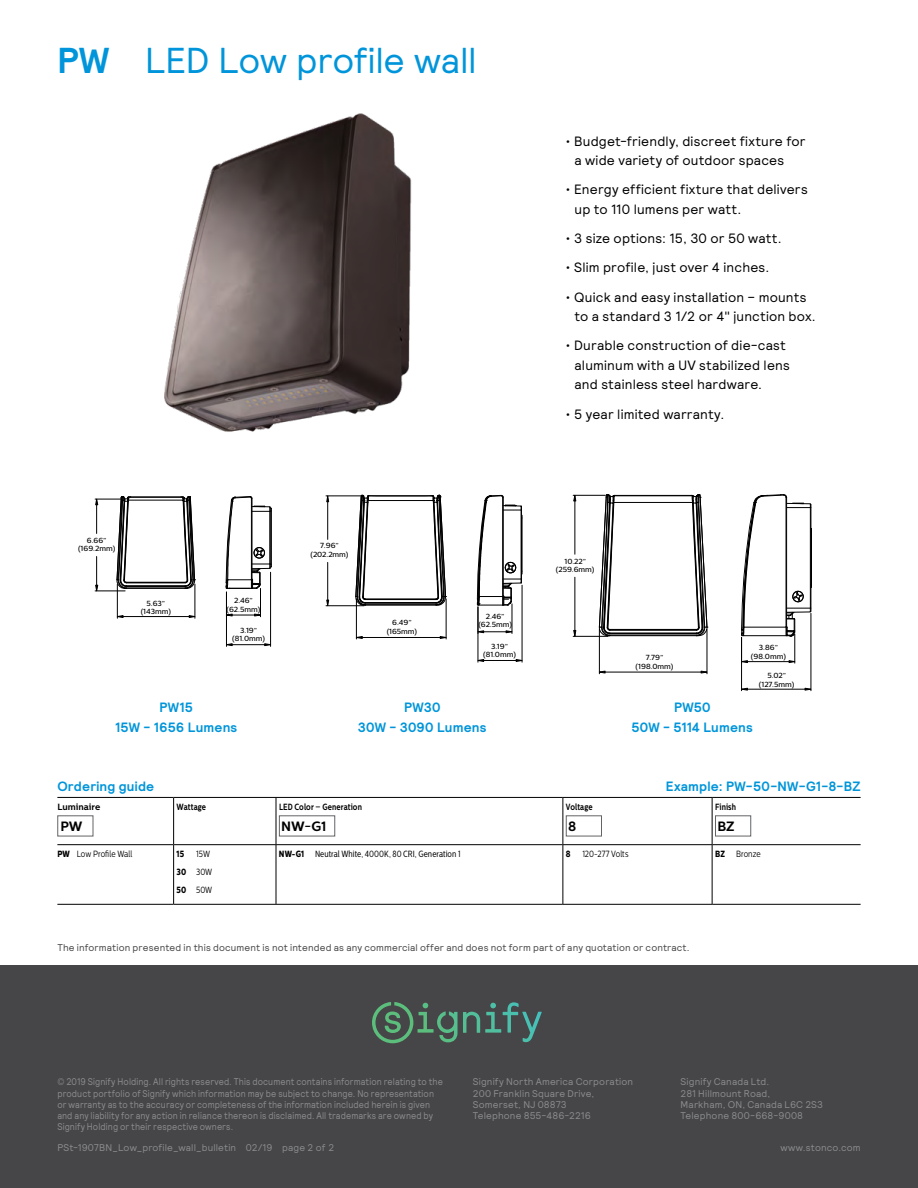
<style>
.page{position:relative;width:918px;height:1188px;background:#fff}
.page>*{position:absolute;margin:0;border:0;box-sizing:border-box;transform-origin:0 0}
.t1{font:36px "Relative";letter-spacing:-.01em;color:#0095da}
.t2{font:13.5px/19.5px "Relative";letter-spacing:.015em;color:#000}
.t3{font:700 13.5px/19.5px "Relative";letter-spacing:.01em;color:#0095da;text-align:center}
.t4{font:700 13.5px "Centrale Sans";letter-spacing:-.015em;color:#000}
.t5{font:9.75px/11.2px "Relative";letter-spacing:.01em;color:#8a8c8e;scale:.9 1}
.t6{font:9.75px/11.2px "Relative";letter-spacing:.01em;color:#8a8c8e}
.t7{font:9.75px "Relative";letter-spacing:.015em;color:#464547}
.t8{font:9px/18px "Centrale Sans";letter-spacing:.005em;color:#000;scale:.8 1}
.t9{font:9px "Centrale Sans Cnd";letter-spacing:.005em;color:#000;scale:.92 1}
.t10{font:700 9px "Centrale Sans";letter-spacing:.005em;color:#000;scale:.8 1}
.t11{font:700 9px "Centrale Sans";letter-spacing:.005em;color:#000}
.t12{font:9px "Centrale Sans X Bold";color:#000;scale:.8 1}
.t13{font:500 7.35px/8.4px "Centrale Sans";color:#000;text-align:center}
.s1{font-weight:700}
.s2{font-family:"Centrale Sans X Bold"}
</style>
<div class="page">
<svg style="left:355px;top:495px;width:92px;height:111px"></svg>
<svg style="left:599px;top:494px;width:109px;height:142px"></svg>
<hr style="left:117px;top:584px;width:1px;height:34px;background:#000">
<hr style="left:195px;top:584px;width:1px;height:34px;background:#000">
<hr style="left:123px;top:616px;width:66px;height:1px;background:#000">
<svg style="left:116px;top:615px;width:8px;height:3px"></svg>
<svg style="left:189px;top:615px;width:7px;height:3px"></svg>
<svg style="left:95px;top:496px;width:101px;height:98px"></svg>
<svg style="left:225px;top:496px;width:47px;height:121px"></svg>
<hr style="left:226px;top:592px;width:1px;height:54px;background:#000">
<hr style="left:270px;top:572px;width:1px;height:74px;background:#000">
<hr style="left:232px;top:644px;width:33px;height:1px;background:#000">
<svg style="left:227px;top:643px;width:6px;height:3px"></svg>
<svg style="left:264px;top:643px;width:8px;height:3px"></svg>
<hr style="left:356px;top:599px;width:1px;height:40px;background:#000">
<hr style="left:446px;top:599px;width:1px;height:40px;background:#000">
<hr style="left:362px;top:637px;width:78px;height:1px;background:#000">
<svg style="left:355px;top:636px;width:8px;height:3px"></svg>
<svg style="left:440px;top:636px;width:7px;height:3px"></svg>
<svg style="left:476px;top:495px;width:47px;height:138px"></svg>
<hr style="left:478px;top:607px;width:1px;height:55px;background:#000">
<hr style="left:522px;top:585px;width:1px;height:77px;background:#000">
<hr style="left:484px;top:660px;width:32px;height:1px;background:#000">
<svg style="left:477px;top:659px;width:7px;height:3px"></svg>
<svg style="left:516px;top:659px;width:7px;height:3px"></svg>
<hr style="left:326px;top:605px;width:38px;height:1px;background:#000">
<hr style="left:326px;top:496px;width:35px;height:1px;background:#000">
<hr style="left:327px;top:562px;width:1px;height:38px;background:#000">
<hr style="left:327px;top:502px;width:1px;height:37px;background:#000">
<svg style="left:326px;top:599px;width:3px;height:8px"></svg>
<svg style="left:326px;top:495px;width:3px;height:7px"></svg>
<hr style="left:599px;top:629px;width:1px;height:45px;background:#000">
<hr style="left:707px;top:629px;width:1px;height:45px;background:#000">
<hr style="left:605px;top:672px;width:96px;height:1px;background:#000">
<svg style="left:598px;top:671px;width:8px;height:3px"></svg>
<svg style="left:700px;top:671px;width:8px;height:3px"></svg>
<hr style="left:573px;top:495px;width:32px;height:1px;background:#000">
<hr style="left:573px;top:636px;width:35px;height:1px;background:#000">
<hr style="left:575px;top:501px;width:1px;height:53px;background:#000">
<hr style="left:575px;top:577px;width:1px;height:53px;background:#000">
<svg style="left:573px;top:494px;width:3px;height:8px"></svg>
<svg style="left:573px;top:630px;width:3px;height:7px"></svg>
<svg style="left:741px;top:494px;width:71px;height:169px"></svg>
<hr style="left:741px;top:637px;width:1px;height:54px;background:#000">
<hr style="left:811px;top:613px;width:1px;height:78px;background:#000">
<hr style="left:747px;top:689px;width:58px;height:1px;background:#000">
<svg style="left:741px;top:688px;width:7px;height:3px"></svg>
<svg style="left:804px;top:688px;width:8px;height:3px"></svg>
<hr style="left:57px;top:797px;width:117px;height:1px;background:#000">
<hr style="left:174px;top:797px;width:102px;height:1px;background:#000">
<hr style="left:173px;top:798px;width:1px;height:46px;background:#000">
<hr style="left:276px;top:797px;width:287px;height:1px;background:#000">
<hr style="left:276px;top:798px;width:1px;height:46px;background:#000">
<hr style="left:563px;top:797px;width:149px;height:1px;background:#000">
<hr style="left:562px;top:798px;width:1px;height:46px;background:#000">
<hr style="left:712px;top:797px;width:149px;height:1px;background:#000">
<hr style="left:712px;top:798px;width:1px;height:46px;background:#000">
<hr style="left:57px;top:844px;width:117px;height:1px;background:#000">
<hr style="left:174px;top:844px;width:102px;height:1px;background:#000">
<hr style="left:173px;top:845px;width:1px;height:59px;background:#000">
<hr style="left:276px;top:844px;width:287px;height:1px;background:#000">
<hr style="left:276px;top:845px;width:1px;height:59px;background:#000">
<hr style="left:563px;top:844px;width:149px;height:1px;background:#000">
<hr style="left:562px;top:845px;width:1px;height:59px;background:#000">
<hr style="left:712px;top:844px;width:149px;height:1px;background:#000">
<hr style="left:712px;top:845px;width:1px;height:59px;background:#000">
<hr style="left:57px;top:904px;width:117px;height:1px;background:#000">
<hr style="left:174px;top:904px;width:102px;height:1px;background:#000">
<hr style="left:276px;top:904px;width:287px;height:1px;background:#000">
<hr style="left:563px;top:904px;width:149px;height:1px;background:#000">
<hr style="left:712px;top:904px;width:149px;height:1px;background:#000">
<div style="left:57px;top:815px;width:36px;height:21px;border:1px solid #636466"></div>
<div style="left:279px;top:815px;width:56px;height:21px;border:1px solid #636466"></div>
<div style="left:566px;top:815px;width:36px;height:21px;border:1px solid #636466"></div>
<div style="left:715px;top:815px;width:36px;height:21px;border:1px solid #636466"></div>
<img style="left:164px;top:113px;width:248px;height:319px">
<div style="left:0;top:965px;width:918px;height:223px;background:#464547"></div>
<svg style="left:372px;top:1002px;width:167px;height:41px"></svg>
<h1 class="t1" style="left:57px;top:37px;width:421px"><span class="s1">PW</span> LED Low profile wall</h1>
<h2 class="t2" style="left:575px;top:131px;width:233px;text-indent:-9px">• Budget-friendly, discreet fixture for a wide variety of outdoor spaces</h2>
<h2 class="t2" style="left:575px;top:179px;width:235px;text-indent:-9px">• Energy efficient fixture that delivers up to 110 lumens per watt.</h2>
<h2 class="t2" style="left:566px;top:228px;width:218px">• 3 size options: 15, 30 or 50 watt.</h2>
<h2 class="t2" style="left:566px;top:257px;width:205px">• Slim profile, just over 4 inches.</h2>
<h2 class="t2" style="left:575px;top:287px;width:243px;text-indent:-9px">• Quick and easy installation – mounts to a standard 3 1/2 or 4" junction box.</h2>
<h2 class="t2" style="left:575px;top:335px;width:217px;text-indent:-9px">• Durable construction of die-cast aluminum with a UV stabilized lens and stainless steel hardware.</h2>
<h2 class="t2" style="left:566px;top:404px;width:160px">• 5 year limited warranty.</h2>
<p class="t13" style="left:78px;top:536px;width:39px">6.66” (169.2mm)</p>
<p class="t13" style="left:141px;top:599px;width:32px">5.63” (143mm)</p>
<p class="t13" style="left:227px;top:596px;width:35px">2.46” (62.5mm)</p>
<p class="t13" style="left:232px;top:626px;width:34px">3.19” (81.0mm)</p>
<p class="t13" style="left:311px;top:542px;width:39px">7.96” (202.2mm)</p>
<p class="t13" style="left:387px;top:618px;width:32px">6.49” (165mm)</p>
<p class="t13" style="left:478px;top:612px;width:35px">2.46” (62.5mm)</p>
<p class="t13" style="left:483px;top:642px;width:34px">3.19” (81.0mm)</p>
<p class="t13" style="left:556px;top:557px;width:40px">10.22” (259.6mm)</p>
<p class="t13" style="left:636px;top:653px;width:39px">7.79” (198.0mm)</p>
<p class="t13" style="left:751px;top:644px;width:37px">3.86” (98.0mm)</p>
<p class="t13" style="left:759px;top:671px;width:37px">5.02” (127.5mm)</p>
<h2 class="t3" style="left:115px;top:698px;width:124px">PW15<br>15W - 1656 Lumens</h2>
<h2 class="t3" style="left:358px;top:698px;width:130px">PW30<br>30W - 3090 Lumens</h2>
<h2 class="t3" style="left:632px;top:698px;width:123px">PW50<br>50W - 5114 Lumens</h2>
<h2 class="t3" style="left:57px;top:776px;width:98px">Ordering guide</h2>
<h2 class="t3" style="left:666px;top:776px;width:196px">Example: PW-50-NW-G1-8-BZ</h2>
<p class="t11" style="left:57px;top:802px;width:44px">Luminaire</p>
<h2 class="t4" style="left:60px;top:818px;width:24px">PW</h2>
<p class="t10" style="left:177px;top:802px;width:38px">Wattage</p>
<p class="t10" style="left:279px;top:802px;width:105px">LED Color – Generation</p>
<h2 class="t4" style="left:281px;top:818px;width:47px">NW-G1</h2>
<p class="t10" style="left:715px;top:802px;width:28px">Finish</p>
<h2 class="t4" style="left:717px;top:818px;width:19px">BZ</h2>
<p class="t10" style="left:566px;top:802px;width:35px">Voltage</p>
<h2 class="t4" style="left:568px;top:818px;width:10px">8</h2>
<p class="t8" style="left:57px;top:845px;width:96px"><span class="s2">PW</span> Low Profile Wall</p>
<p class="t12" style="left:177px;top:849px;width:11px">15</p>
<p class="t8" style="left:177px;top:845px;width:46px;text-indent:19px">15W<br><span class="s2">30</span> 30W<br><span class="s2">50</span> 50W</p>
<p class="t9" style="left:279px;top:849px;width:199px"><span class="s2">NW-G1</span> Neutral White, 4000K, 80 CRI, Generation 1</p>
<p class="t12" style="left:566px;top:849px;width:7px">8</p>
<p class="t8" style="left:582px;top:845px;width:59px">120-277 Volts</p>
<p class="t8" style="left:715px;top:845px;width:58px"><span class="s2">BZ</span> Bronze</p>
<p class="t7" style="left:57px;top:941px;width:634px">The information presented in this document is not intended as any commercial offer and does not form part of any quotation or contract.</p>
<p class="t5" style="left:57px;top:1076px;width:430px">© 2019 Signify Holding. All rights reserved. This document contains information relating to the product portfolio of Signify which information may be subject to change. No representation or warranty as to the accuracy or completeness of the information included herein is given and any liability for any action in reliance thereon is disclaimed. All trademarks are owned by Signify Holding or their respective owners.</p>
<p class="t6" style="left:57px;top:1142px;width:278px">PSt-1907BN_Low_profile_wall_bulletin 02/19 page 2 of 2</p>
<p class="t6" style="left:473px;top:1076px;width:162px">Signify North America Corporation<br>200 Franklin Square Drive,<br>Somerset, NJ 08873<br>Telephone 855-486-2216</p>
<p class="t6" style="left:681px;top:1076px;width:144px">Signify Canada Ltd.<br>281 Hillmount Road,<br>Markham, ON, Canada L6C 2S3<br>Telephone 800-668-9008</p>
<p class="t6" style="left:780px;top:1142px;width:82px">www.stonco.com</p>
</div>
